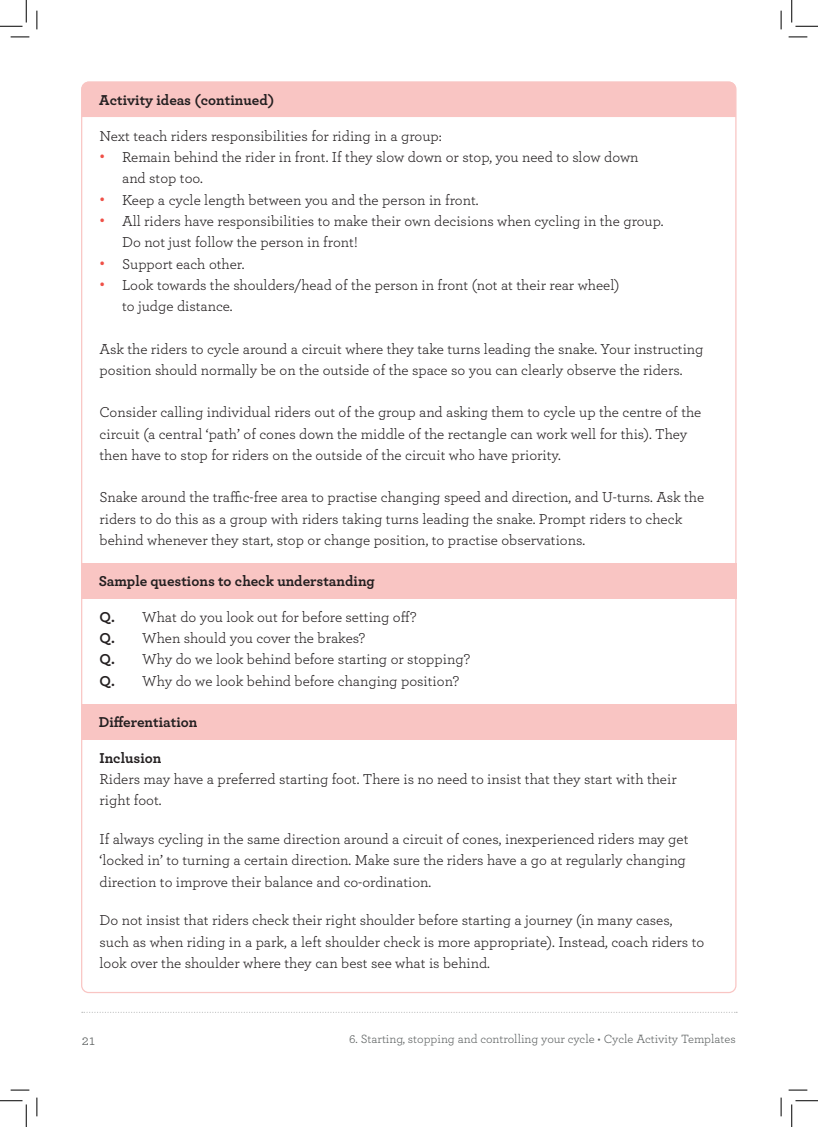
<style>
.page{position:relative;width:818px;height:1127px;background:#fff}
.page>*{position:absolute;margin:0;border:0;box-sizing:border-box;transform-origin:0 0}
.t1{font:15px/21.2px "Archer";color:#231f20}
.t2{font:700 15px "Archer";color:#231f20}
.t3{font:15px "Archer";color:#5d6161}
.t4{font:12.5px "Archer";color:#5d6161}
.s1{font-size:21.25px;color:#ef5047}
.s2{font-weight:700}
</style>
<div class="page">
<div style="left:82px;top:82px;width:654px;height:35px;background:#f9c5c3"></div>
<div style="left:81px;top:703px;width:656px;height:36px;background:#f9c5c3"></div>
<div style="left:81px;top:563px;width:656px;height:35px;background:#f9c5c3"></div>
<svg style="left:11px;top:36px;width:18px;height:2px"></svg>
<svg style="left:788px;top:36px;width:19px;height:2px"></svg>
<svg style="left:11px;top:1089px;width:18px;height:1px"></svg>
<svg style="left:788px;top:1089px;width:19px;height:1px"></svg>
<svg style="left:36px;top:11px;width:2px;height:18px"></svg>
<svg style="left:36px;top:1097px;width:2px;height:18px"></svg>
<svg style="left:780px;top:11px;width:2px;height:18px"></svg>
<svg style="left:780px;top:1097px;width:2px;height:18px"></svg>
<svg style="left:0;top:0;width:27px;height:27px"></svg>
<svg style="left:0;top:1100px;width:27px;height:26px"></svg>
<svg style="left:791px;top:0;width:27px;height:27px"></svg>
<svg style="left:791px;top:1100px;width:27px;height:26px"></svg>
<p class="t2" style="left:99px;top:88px;width:177px">Activity ideas (continued)</p>
<p class="t1" style="left:100px;top:125px;width:344px">Next teach riders responsibilities for riding in a group:</p>
<p class="t1" style="left:122px;top:146px;width:518px;text-indent:-22px"><span class="s1">•</span> Remain behind the rider in front. If they slow down or stop, you need to slow down and stop too.</p>
<p class="t1" style="left:100px;top:188px;width:381px"><span class="s1">•</span> Keep a cycle length between you and the person in front.</p>
<p class="t1" style="left:122px;top:210px;width:543px;text-indent:-22px"><span class="s1">•</span> All riders have responsibilities to make their own decisions when cycling in the group.<br>Do not just follow the person in front!</p>
<p class="t1" style="left:100px;top:252px;width:146px"><span class="s1">•</span> Support each other.</p>
<p class="t1" style="left:122px;top:273px;width:499px;text-indent:-22px"><span class="s1">•</span> Look towards the shoulders/head of the person in front (not at their rear wheel) to judge distance.</p>
<p class="t1" style="left:100px;top:337px;width:605px">Ask the riders to cycle around a circuit where they take turns leading the snake. Your instructing position should normally be on the outside of the space so you can clearly observe the riders.</p>
<p class="t1" style="left:100px;top:401px;width:603px">Consider calling individual riders out of the group and asking them to cycle up the centre of the circuit (a central ‘path’ of cones down the middle of the rectangle can work well for this). They then have to stop for riders on the outside of the circuit who have priority.</p>
<p class="t1" style="left:100px;top:486px;width:606px">Snake around the traffic-free area to practise changing speed and direction, and U-turns. Ask the riders to do this as a group with riders taking turns leading the snake. Prompt riders to check behind whenever they start, stop or change position, to practise observations.</p>
<p class="t2" style="left:99px;top:569px;width:278px">Sample questions to check understanding</p>
<p class="t1" style="left:100px;top:605px;width:318px"><span class="s2">Q.</span> What do you look out for before setting off?</p>
<p class="t1" style="left:100px;top:626px;width:267px"><span class="s2">Q.</span> When should you cover the brakes?</p>
<p class="t1" style="left:100px;top:648px;width:372px"><span class="s2">Q.</span> Why do we look behind before starting or stopping?</p>
<p class="t1" style="left:100px;top:669px;width:361px"><span class="s2">Q.</span> Why do we look behind before changing position?</p>
<p class="t2" style="left:99px;top:709px;width:100px">Differentiation</p>
<p class="t2" style="left:100px;top:745px;width:63px">Inclusion</p>
<p class="t1" style="left:100px;top:767px;width:579px">Riders may have a preferred starting foot. There is no need to insist that they start with their right foot.</p>
<p class="t1" style="left:100px;top:827px;width:590px">If always cycling in the same direction around a circuit of cones, inexperienced riders may get ‘locked in’ to turning a certain direction. Make sure the riders have a go at regularly changing direction to improve their balance and co-ordination.</p>
<p class="t1" style="left:100px;top:908px;width:606px">Do not insist that riders check their right shoulder before starting a journey (in many cases, such as when riding in a park, a left shoulder check is more appropriate). Instead, coach riders to look over the shoulder where they can best see what is behind.</p>
<p class="t3" style="left:82px;top:1029px;width:15px">21</p>
<p class="t4" style="left:349px;top:1030px;width:388px">6. Starting, stopping and controlling your cycle • Cycle Activity Templates</p>
</div>
